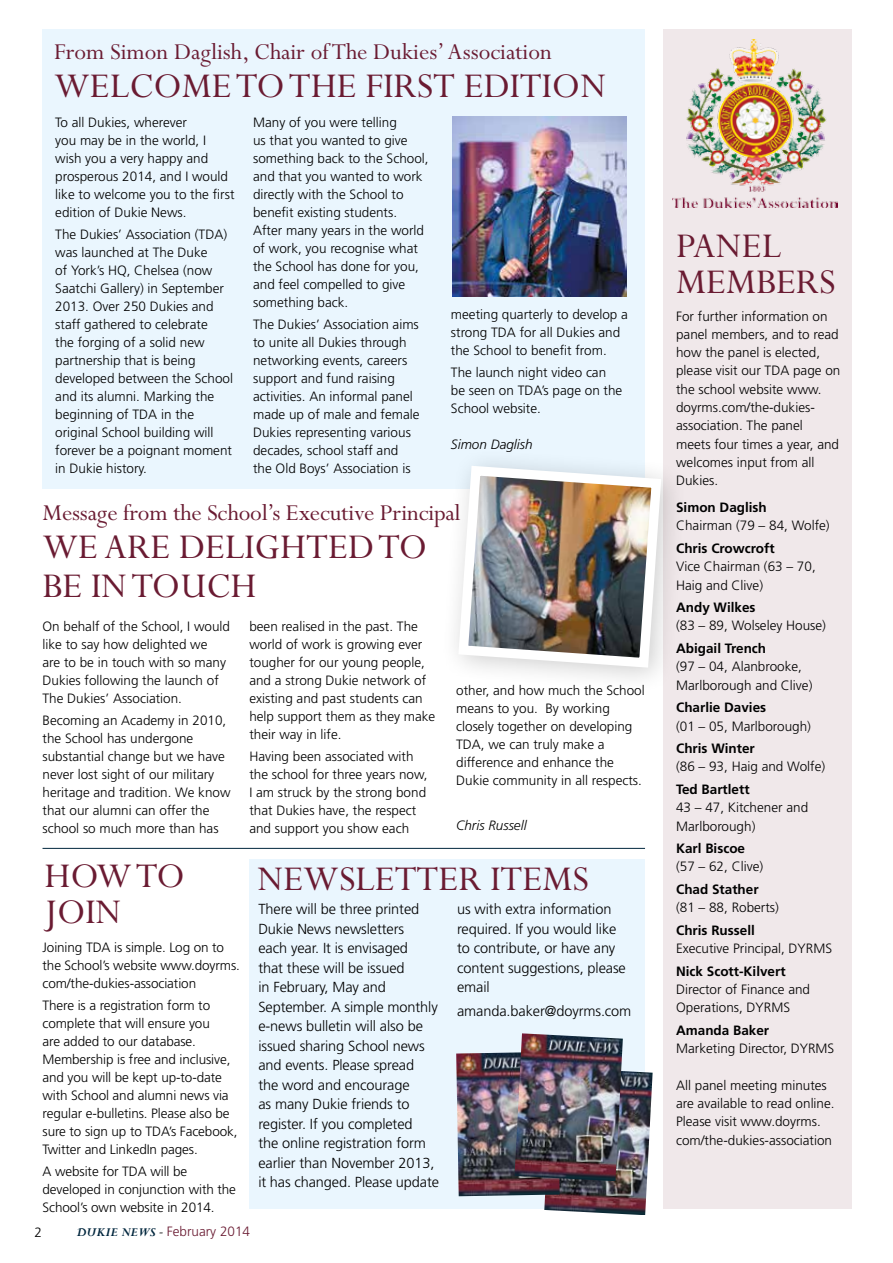
<style>
.page{position:relative;width:893px;height:1263px;background:#fff}
.page>*{position:absolute;margin:0;border:0;box-sizing:border-box;transform-origin:0 0}
.t1{font:39px/36px "Perpetua";color:#6a1b32}
.t2{font:25.5px "Perpetua";color:#6a1b32}
.t3{font:300 14.55px/19.5px "Frutiger LT Std";letter-spacing:-.005em;color:#000}
.t4{font:300 13.5px/18px "Frutiger LT Std";color:#000}
.t5{font:700 13.5px "Frutiger LT Std";color:#000}
.t6{font:italic 300 13.5px "Frutiger LT Std";color:#000}
.t7{font:300 13.5px "Frutiger LT Std";color:#6a1b32}
.s1{font-family:"Perpetua";font-weight:700;font-style:italic;color:#00263d}
.s2{font-family:"Minion Pro";font-weight:400;color:#000}
</style>
<div class="page">
<div style="left:43px;top:30px;width:602px;height:459px;background:#eaf6fe"></div>
<img style="left:452px;top:117px;width:175px;height:179px">
<div style="left:663px;top:30px;width:189px;height:1179px;background:#f0e8ea"></div>
<div style="left:440px;top:447px;width:248px;height:247px;background:#000;opacity:.2"></div>
<img style="left:453px;top:461px;width:213px;height:212px">
<img style="left:673px;top:39px;width:165px;height:169px">
<hr style="left:43px;top:848px;width:602px;height:1px;background:#00263d">
<div style="left:249px;top:859px;width:396px;height:350px;background:#eaf6fe"></div>
<img style="left:544px;top:1071px;width:109px;height:144px">
<img style="left:456px;top:1052px;width:104px;height:144px">
<img style="left:514px;top:1033px;width:109px;height:148px">
<h2 class="t2" style="left:54px;top:38px;width:499px">From Simon Daglish, Chair of The Dukies’ Association</h2>
<h1 class="t1" style="left:54px;top:69px;width:554px">WELCOME TO THE FIRST EDITION</h1>
<p class="t4" style="left:55px;top:114px;width:181px">To all Dukies, wherever<br>you may be in the world, I wish you a very happy and prosperous 2014, and I would like to welcome you to the first edition of Dukie News.</p>
<p class="t4" style="left:55px;top:226px;width:179px">The Dukies’ Association (TDA) was launched at The Duke<br>of York’s HQ, Chelsea (now<br>Saatchi Gallery) in September<br>2013. Over 250 Dukies and staff gathered to celebrate<br>the forging of a solid new partnership that is being developed between the School and its alumni. Marking the beginning of TDA in the original School building will forever be a poignant moment in Dukie history.</p>
<p class="t4" style="left:253px;top:114px;width:177px">Many of you were telling<br>us that you wanted to give something back to the School, and that you wanted to work directly with the School to benefit existing students.<br>After many years in the world of work, you recognise what the School has done for you, and feel compelled to give something back.</p>
<p class="t4" style="left:253px;top:316px;width:168px">The Dukies’ Association aims to unite all Dukies through networking events, careers support and fund raising activities. An informal panel made up of male and female<br>Dukies representing various decades, school staff and the Old Boys’ Association is</p>
<p class="t4" style="left:451px;top:305px;width:179px">meeting quarterly to develop a strong TDA for all Dukies and the School to benefit from.</p>
<p class="t4" style="left:451px;top:364px;width:173px">The launch night video can be seen on TDA’s page on the<br>School website.</p>
<p class="t6" style="left:451px;top:437px;width:83px">Simon Daglish</p>
<h2 class="t2" style="left:43px;top:499px;width:420px">Message from the School’s Executive Principal</h2>
<h1 class="t1" style="left:43px;top:528px;width:386px;line-height:39px">WE ARE DELIGHTED TO<br>BE IN TOUCH</h1>
<p class="t4" style="left:43px;top:617px;width:189px">On behalf of the School, I would like to say how delighted we<br>are to be in touch with so many<br>Dukies following the launch of<br>The Dukies’ Association.</p>
<p class="t4" style="left:43px;top:712px;width:190px">Becoming an Academy in 2010, the School has undergone substantial change but we have never lost sight of our military heritage and tradition. We know that our alumni can offer the school so much more than has</p>
<p class="t4" style="left:249px;top:617px;width:188px">been realised in the past. The world of work is growing ever tougher for our young people, and a strong Dukie network of existing and past students can help support them as they make their way in life.</p>
<p class="t4" style="left:249px;top:748px;width:180px">Having been associated with the school for three years now,<br>I am struck by the strong bond that Dukies have, the respect and support you show each</p>
<p class="t4" style="left:456px;top:682px;width:190px">other, and how much the School means to you. By working closely together on developing<br>TDA, we can truly make a difference and enhance the<br>Dukie community in all respects.</p>
<p class="t6" style="left:456px;top:817px;width:72px">Chris Russell</p>
<h1 class="t1" style="left:44px;top:859px;width:142px">HOW TO<br>JOIN</h1>
<p class="t4" style="left:43px;top:938px;width:199px">Joining TDA is simple. Log on to the School’s website www.doyrms. com/the-dukies-association</p>
<p class="t4" style="left:43px;top:996px;width:197px">There is a registration form to complete that will ensure you<br>are added to our database.<br>Membership is free and inclusive, and you will be kept up-to-date with School and alumni news via regular e-bulletins. Please also be sure to sign up to TDA’s Facebook,<br>Twitter and LinkedIn pages.</p>
<p class="t4" style="left:43px;top:1163px;width:195px">A website for TDA will be developed in conjunction with the<br>School’s own website in 2014.</p>
<p class="t4" style="left:35px;top:1223px;width:9px">2</p>
<p class="t7" style="left:77px;top:1223px;width:175px"><span class="s1">DUKIE NEWS</span> <span class="s2">-</span> February 2014</p>
<h1 class="t1" style="left:257px;top:862px;width:333px">NEWSLETTER ITEMS</h1>
<p class="t3" style="left:258px;top:900px;width:182px">There will be three printed<br>Dukie News newsletters<br>each year. It is envisaged<br>that these will be issued<br>in February, May and<br>September. A simple monthly e-news bulletin will also be issued sharing School news and events. Please spread<br>the word and encourage<br>as many Dukie friends to register. If you completed<br>the online registration form earlier than November 2013, it has changed. Please update</p>
<p class="t3" style="left:457px;top:899px;width:170px">us with extra information required. If you would like to contribute, or have any content suggestions, please email</p>
<p class="t3" style="left:457px;top:1001px;width:176px">amanda.baker@doyrms.com</p>
<h1 class="t1" style="left:676px;top:229px;width:161px">PANEL<br>MEMBERS</h1>
<p class="t4" style="left:676px;top:307px;width:166px">For further information on panel members, and to read how the panel is elected, please visit our TDA page on the school website www. doyrms.com/the-dukies&shy;association. The panel meets four times a year, and welcomes input from all<br>Dukies.</p>
<p class="t5" style="left:676px;top:499px;width:92px">Simon Daglish</p>
<p class="t4" style="left:676px;top:517px;width:155px">Chairman (79 – 84, Wolfe)</p>
<p class="t5" style="left:676px;top:540px;width:100px">Chris Crowcroft</p>
<p class="t4" style="left:676px;top:558px;width:141px">Vice Chairman (63 – 70,<br>Haig and Clive)</p>
<p class="t5" style="left:676px;top:599px;width:81px">Andy Wilkes</p>
<p class="t4" style="left:676px;top:617px;width:151px">(83 – 89, Wolseley House)</p>
<p class="t5" style="left:676px;top:640px;width:92px">Abigail Trench</p>
<p class="t4" style="left:676px;top:658px;width:138px">(97 – 04, Alanbrooke,<br>Marlborough and Clive)</p>
<p class="t5" style="left:676px;top:700px;width:92px">Charlie Davies</p>
<p class="t4" style="left:676px;top:717px;width:136px">(01 – 05, Marlborough)</p>
<p class="t5" style="left:676px;top:740px;width:80px">Chris Winter</p>
<p class="t4" style="left:676px;top:758px;width:151px">(86 – 93, Haig and Wolfe)</p>
<p class="t5" style="left:676px;top:781px;width:75px">Ted Bartlett</p>
<p class="t4" style="left:676px;top:799px;width:134px">43 – 47, Kitchener and<br>Marlborough)</p>
<p class="t5" style="left:676px;top:840px;width:71px">Karl Biscoe</p>
<p class="t4" style="left:676px;top:858px;width:89px">(57 – 62, Clive)</p>
<p class="t5" style="left:676px;top:881px;width:84px">Chad Stather</p>
<p class="t4" style="left:676px;top:899px;width:104px">(81 – 88, Roberts)</p>
<p class="t5" style="left:676px;top:922px;width:80px">Chris Russell</p>
<p class="t4" style="left:676px;top:940px;width:157px">Executive Principal, DYRMS</p>
<p class="t5" style="left:676px;top:963px;width:111px">Nick Scott-Kilvert</p>
<p class="t4" style="left:676px;top:980px;width:136px">Director of Finance and<br>Operations, DYRMS</p>
<p class="t5" style="left:676px;top:1022px;width:95px">Amanda Baker</p>
<p class="t4" style="left:676px;top:1040px;width:160px">Marketing Director, DYRMS</p>
<p class="t4" style="left:676px;top:1076px;width:160px">All panel meeting minutes are available to read online.<br>Please visit www.doyrms. com/the-dukies-association</p>
</div>
